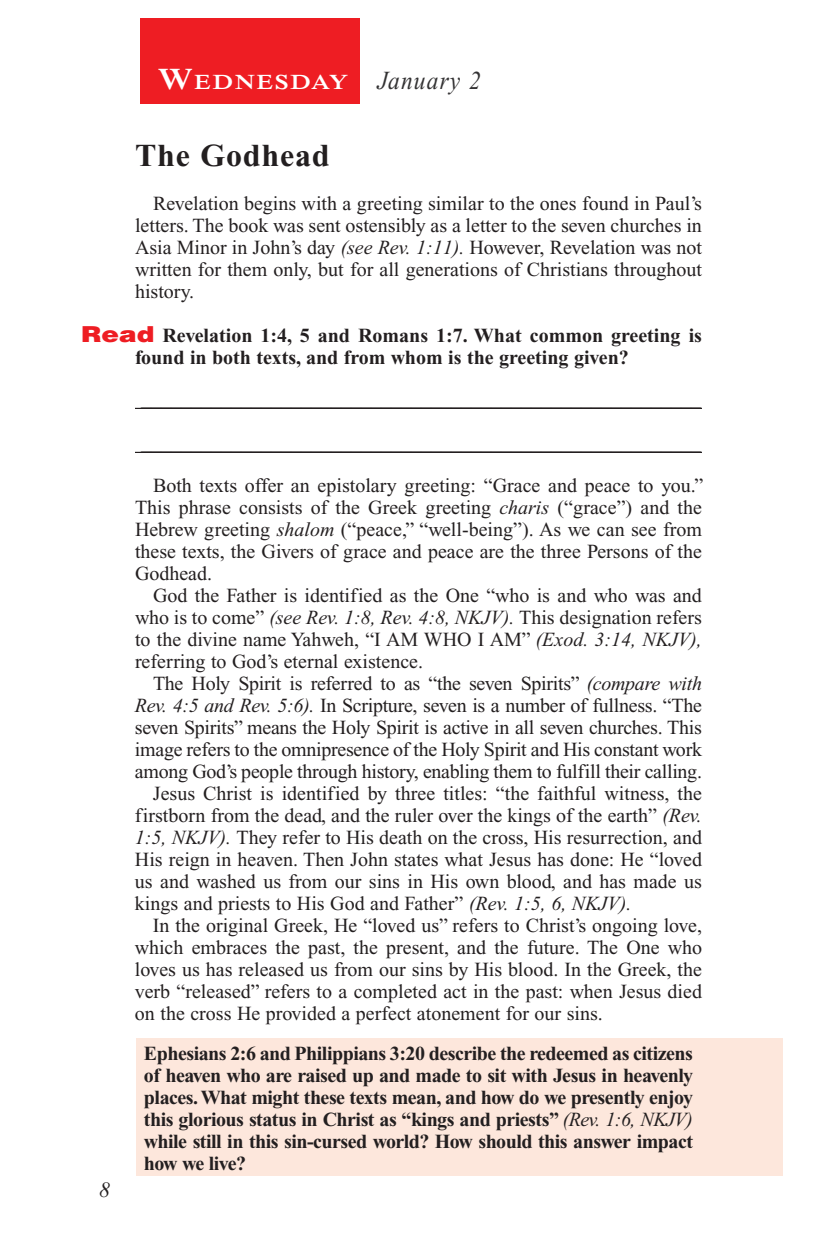
<style>
.page{position:relative;width:819px;height:1260px;background:#fff}
.page>*{position:absolute;margin:0;border:0;box-sizing:border-box;transform-origin:0 0}
.Head{font:700 32px "Times New Roman PS Std";letter-spacing:.025em;color:#231f20}
.Lesson_Dates{font:italic 26px "Times New Roman PS Std";letter-spacing:.05em;color:#333233;scale:.9 1}
.t1{font:italic 22px "Times New Roman PS Std";color:#231f20}
.Daily_Header{font:600 21px "Times NRMT Std";letter-spacing:.07em;color:#fff;scale:1.1 1}
.Body{font:20px/22px "Times New Roman PS Std";color:#231f20;text-align:justify}
.x-screened_box-text{font:700 20px/22px "Times New Roman PS Std";letter-spacing:-.025em;color:#231f20;text-align:justify}
.Blank_Lines{font:20px "Times New Roman PS Std";color:#231f20}
.Question{font:700 20px/22px "Times New Roman PS Std";color:#231f20}
.s1{font-size:30px}
.s2{font-style:italic}
.s3{font-family:"Helvetica LT Std";font-weight:900;font-size:22px;color:#ee1d23}
.s4{font-weight:400;font-style:italic}
</style>
<div class="page">
<div style="left:140px;top:18px;width:220px;height:86px;background:#ee1d23"></div>
<div style="left:137px;top:1039px;width:646px;height:137px;background:#fde7dc"></div>
<hr style="left:135px;top:408px;width:567px;height:1px;background:#231f20">
<hr style="left:135px;top:452px;width:567px;height:1px;background:#231f20">
<p class="Daily_Header" style="left:158px;top:70px;width:175px"><span class="s1">W</span>EDNESDAY</p>
<p class="Lesson_Dates" style="left:378px;top:66px;width:116px">January 2</p>
<p class="Head" style="left:135px;top:138px;width:196px">The Godhead</p>
<p class="Body" style="left:135px;top:193px;width:569px;text-indent:18px">Revelation begins with a greeting similar to the ones found in Paul’s letters. The book was sent ostensibly as a letter to the seven churches in Asia Minor in John’s day <span class="s2">(see Rev. 1:11).</span> However, Revelation was not written for them only, but for all generations of Christians throughout history.</p>
<p class="Question" style="left:135px;top:325px;width:569px;text-indent:-54px"><span class="s3">Read</span> Revelation 1:4, 5 and Romans 1:7. What common greeting is found in both texts, and from whom is the greeting given?</p>
<p class="Blank_Lines" style="left:141px;top:389px;width:561px">________________________________________________________</p>
<p class="t1" style="left:99px;top:1178px;width:12px">8</p>
<p class="Blank_Lines" style="left:141px;top:433px;width:561px">________________________________________________________</p>
<p class="Body" style="left:135px;top:475px;width:570px;text-indent:18px">Both texts offer an epistolary greeting: “Grace and peace to you.” This phrase consists of the Greek greeting <span class="s2">charis</span> (“grace”) and the Hebrew greeting <span class="s2">shalom</span> (“peace,” “well-being”). As we can see from these texts, the Givers of grace and peace are the three Persons of the Godhead.</p>
<p class="Body" style="left:135px;top:585px;width:569px;text-indent:18px">God the Father is identified as the One “who is and who was and who is to come” <span class="s2">(see Rev. 1:8, Rev. 4:8, NKJV).</span> This designation refers to the divine name Yahweh, “I AM WHO I AM” <span class="s2">(Exod. 3:14, NKJV), </span>referring to God’s eternal existence.</p>
<p class="Body" style="left:135px;top:673px;width:569px;text-indent:18px">The Holy Spirit is referred to as “the seven Spirits” <span class="s2">(compare with Rev. 4:5 and Rev. 5:6).</span> In Scripture, seven is a number of fullness. “The seven Spirits” means the Holy Spirit is active in all seven churches. This image refers to the omnipresence of the Holy Spirit and His constant work among God’s people through history, enabling them to fulfill their calling.</p>
<p class="Body" style="left:135px;top:783px;width:569px;text-indent:18px">Jesus Christ is identified by three titles: “the faithful witness, the firstborn from the dead, and the ruler over the kings of the earth” <span class="s2">(Rev.<br>1:5, NKJV).</span> They refer to His death on the cross, His resurrection, and His reign in heaven. Then John states what Jesus has done: He “loved us and washed us from our sins in His own blood, and has made us kings and priests to His God and Father” <span class="s2">(Rev. 1:5, 6, NKJV).</span></p>
<p class="Body" style="left:135px;top:915px;width:569px;text-indent:18px">In the original Greek, He “loved us” refers to Christ’s ongoing love, which embraces the past, the present, and the future. The One who loves us has released us from our sins by His blood. In the Greek, the verb “released” refers to a completed act in the past: when Jesus died on the cross He provided a perfect atonement for our sins.</p>
<p class="x-screened_box-text" style="left:144px;top:1043px;width:551px">Ephesians 2:6 and Philippians 3:20 describe the redeemed as citizens of heaven who are raised up and made to sit with Jesus in heavenly places. What might these texts mean, and how do we presently enjoy this glorious status in Christ as “kings and priests” <span class="s4">(Rev. 1:6, NKJV) </span>while still in this sin-cursed world? How should this answer impact how we live?</p>
</div>
